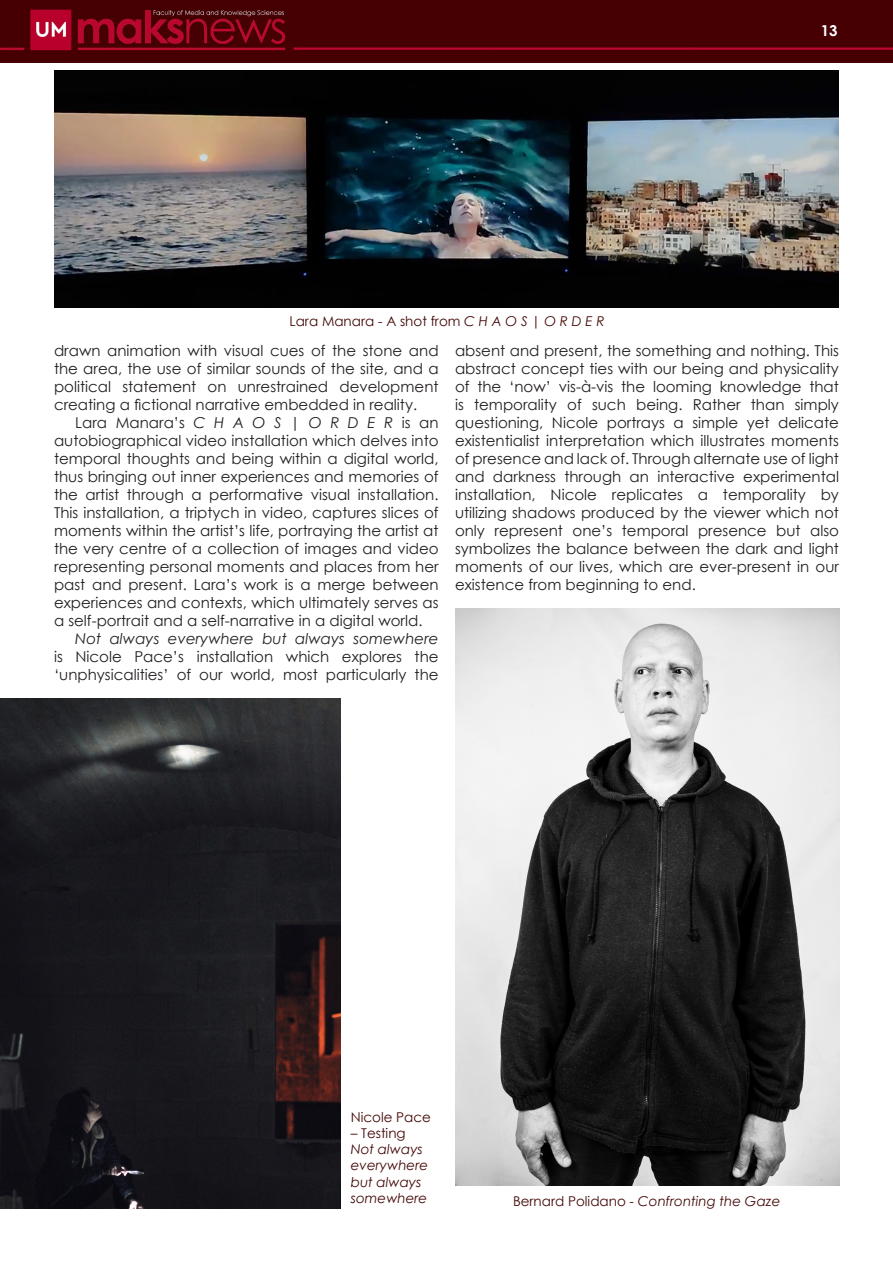
<style>
.page{position:relative;width:893px;height:1263px;background:#fff}
.page>*{position:absolute;margin:0;border:0;box-sizing:border-box;transform-origin:0 0}
.t1{font:15px/18px "Century Gothic";color:#231f20;text-align:justify}
.t2{font:italic 15px "Century Gothic";color:#231f20}
.t3{font:700 15px "Century Gothic";color:#fff}
.t4{font:italic 13.5px/16.2px "Century Gothic";color:#430706}
.t5{font:13.5px "Century Gothic";color:#430706}
.s1{font-style:italic}
.s2{font-style:normal}
</style>
<div class="page">
<img style="left:0;top:0;width:893px;height:62px">
<img style="left:54px;top:70px;width:784px;height:238px">
<img style="left:0;top:698px;width:340px;height:511px">
<img style="left:455px;top:609px;width:385px;height:577px">
<p class="t5" style="left:289px;top:311px;width:317px">Lara Manara - A shot from <span class="s1">C H A O S | O R D E R</span></p>
<p class="t3" style="left:821px;top:19px;width:18px">13</p>
<p class="t1" style="left:54px;top:341px;width:386px">drawn animation with visual cues of the stone and the area, the use of similar sounds of the site, and a political statement on unrestrained development creating a fictional narrative embedded in reality.</p>
<p class="t1" style="left:54px;top:413px;width:386px;text-indent:21px">Lara Manara’s <span class="s1">C H A O S | O R D E R</span> is an autobiographical video installation which delves into temporal thoughts and being within a digital world, thus bringing out inner experiences and memories of the artist through a performative visual installation.<br>This installation, a triptych in video, captures slices of moments within the artist’s life, portraying the artist at the very centre of a collection of images and video representing personal moments and places from her past and present. Lara’s work is a merge between experiences and contexts, which ultimately serves as a self-portrait and a self-narrative in a digital world.</p>
<p class="t2" style="left:75px;top:628px;width:365px">Not always everywhere but always somewhere</p>
<p class="t1" style="left:54px;top:647px;width:386px">is Nicole Pace’s installation which explores the ‘unphysicalities’ of our world, most particularly the</p>
<p class="t1" style="left:455px;top:341px;width:385px">absent and present, the something and nothing. This abstract concept ties with our being and physicality of the ‘now’ vis-à-vis the looming knowledge that is temporality of such being. Rather than simply questioning, Nicole portrays a simple yet delicate existentialist interpretation which illustrates moments of presence and lack of. Through alternate use of light and darkness through an interactive experimental installation, Nicole replicates a temporality by utilizing shadows produced by the viewer which not only represent one’s temporal presence but also symbolizes the balance between the dark and light moments of our lives, which are ever-present in our existence from beginning to end.</p>
<p class="t5" style="left:351px;top:1107px;width:82px">Nicole Pace</p>
<p class="t5" style="left:351px;top:1123px;width:56px">– Testing</p>
<p class="t4" style="left:351px;top:1141px;width:79px">Not always everywhere but always somewhere</p>
<p class="t4" style="left:513px;top:1193px;width:269px"><span class="s2">Bernard Polidano -</span> Confronting the Gaze</p>
</div>
